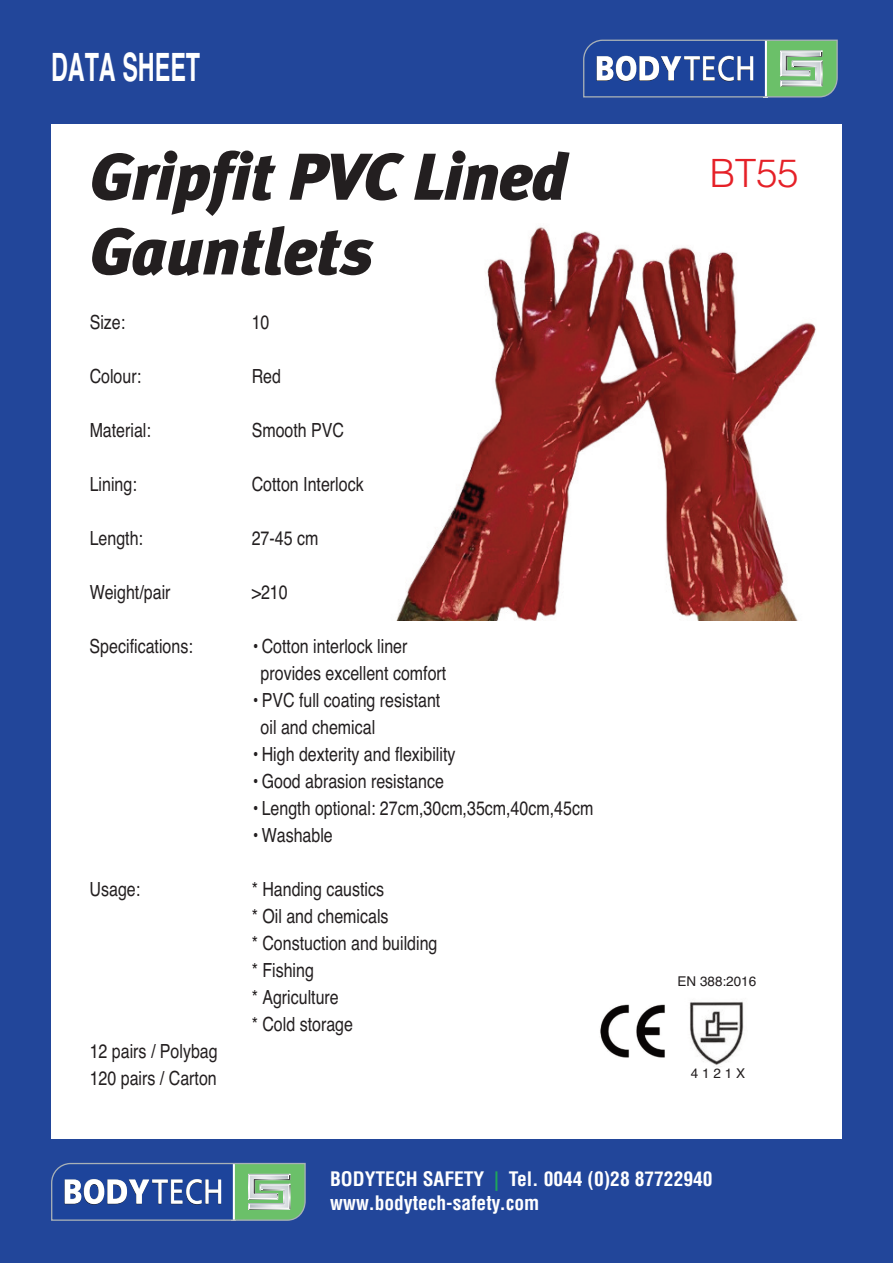
<style>
.page{position:relative;width:893px;height:1263px;background:#22469a}
.page>*{position:absolute;margin:0;border:0;box-sizing:border-box;transform-origin:0 0}
.t1{font:italic 900 66px "Meta Plus";letter-spacing:-.015em;color:#231f20}
.t2{font:700 condensed 39px "Helvetica";color:#fff;scale:.73 1}
.t3{font:300 39px "Helvetica";color:#e52027}
.t4{font:condensed 19.5px/27px "Helvetica";color:#231f20}
.t5{font:700 condensed 19.5px/23.4px "Helvetica";color:#fff}
.t6{font:13.5px "Helvetica";color:#231f20}
.s1{color:#1ea65b}
</style>
<div class="page">
<div style="left:51px;top:125px;width:791px;height:1014px;background:#fff"></div>
<svg style="left:583px;top:40px;width:255px;height:58px"></svg>
<svg style="left:51px;top:1163px;width:255px;height:58px"></svg>
<img style="left:396px;top:227px;width:420px;height:393px">
<img style="left:600px;top:1001px;width:144px;height:65px">
<h2 class="t2" style="left:51px;top:45px;width:206px">DATA SHEET</h2>
<h1 class="t1" style="left:90px;top:138px;width:479px">Gripfit PVC Lined</h1>
<h2 class="t3" style="left:709px;top:140px;width:91px">BT55</h2>
<h1 class="t1" style="left:90px;top:213px;width:285px">Gauntlets</h1>
<p class="t4" style="left:90px;top:308px;width:37px">Size:</p>
<p class="t4" style="left:252px;top:308px;width:19px">10</p>
<p class="t4" style="left:90px;top:362px;width:53px">Colour:</p>
<p class="t4" style="left:252px;top:362px;width:31px">Red</p>
<p class="t4" style="left:90px;top:416px;width:63px">Material:</p>
<p class="t4" style="left:252px;top:416px;width:94px">Smooth PVC</p>
<p class="t4" style="left:90px;top:470px;width:49px">Lining:</p>
<p class="t4" style="left:252px;top:470px;width:113px">Cotton Interlock</p>
<p class="t4" style="left:90px;top:524px;width:55px">Length:</p>
<p class="t4" style="left:252px;top:524px;width:68px">27-45 cm</p>
<p class="t4" style="left:90px;top:578px;width:82px">Weight/pair</p>
<p class="t4" style="left:252px;top:578px;width:38px">&gt;210</p>
<p class="t4" style="left:90px;top:632px;width:105px">Specifications:</p>
<p class="t4" style="left:261px;top:632px;width:187px;text-indent:-9px">• Cotton interlock liner provides excellent comfort</p>
<p class="t4" style="left:261px;top:686px;width:181px;text-indent:-9px">• PVC full coating resistant oil and chemical</p>
<p class="t4" style="left:252px;top:740px;width:205px">• High dexterity and flexibility</p>
<p class="t4" style="left:252px;top:767px;width:194px">• Good abrasion resistance</p>
<p class="t4" style="left:252px;top:794px;width:343px">• Length optional: 27cm,30cm,35cm,40cm,45cm</p>
<p class="t4" style="left:252px;top:821px;width:83px">• Washable</p>
<p class="t4" style="left:90px;top:875px;width:52px">Usage:</p>
<p class="t4" style="left:252px;top:875px;width:187px">* Handing caustics<br>* Oil and chemicals<br>* Constuction and building * Fishing<br>* Agriculture<br>* Cold storage</p>
<p class="t4" style="left:90px;top:1037px;width:130px">12 pairs / Polybag<br>120 pairs / Carton</p>
<p class="t6" style="left:677px;top:973px;width:80px">EN 388:2016</p>
<p class="t6" style="left:691px;top:1065px;width:56px">4121X</p>
<p class="t5" style="left:330px;top:1169px;width:384px">BODYTECH SAFETY <span class="s1">|</span> Tel. 0044 (0)28 87722940 www.bodytech-safety.com</p>
</div>
